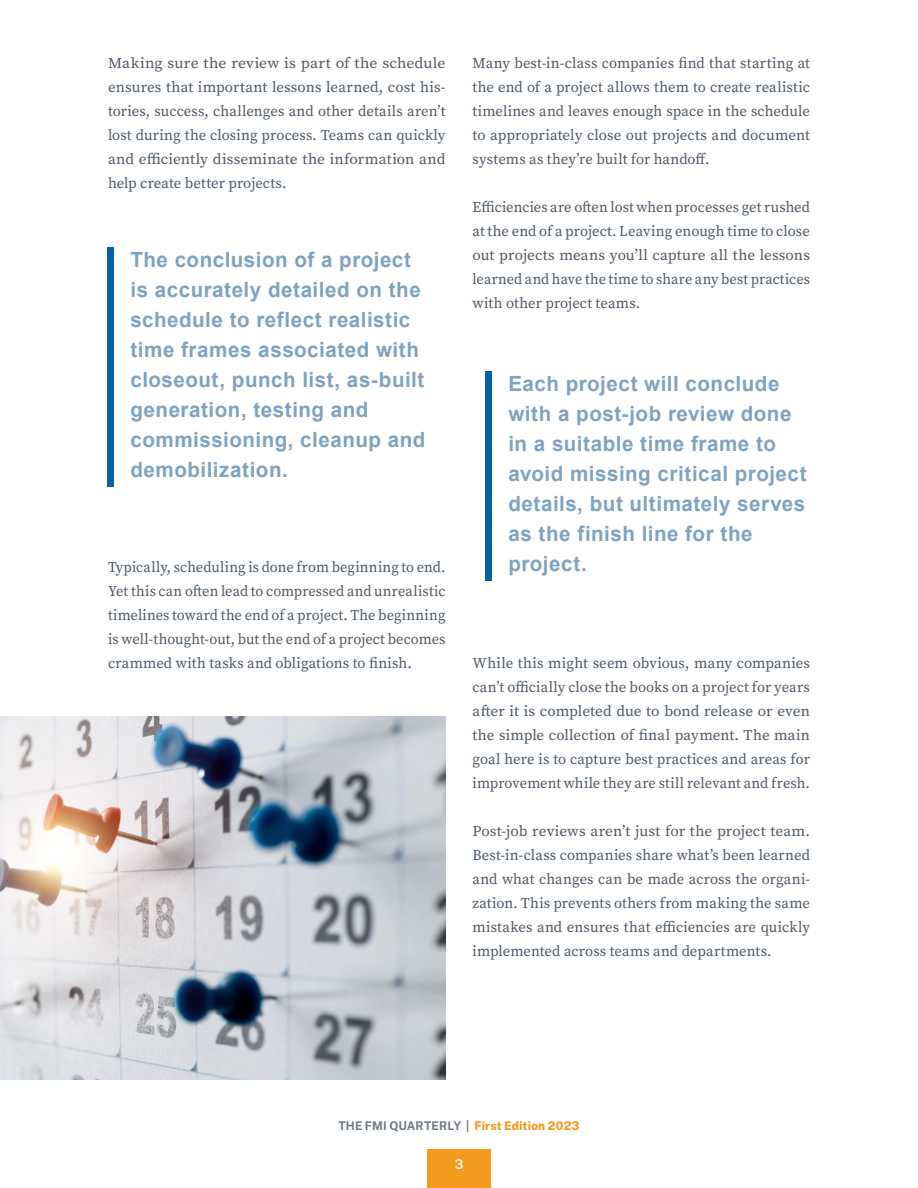
<style>
.page{position:relative;width:918px;height:1188px;background:#fff}
.page>*{position:absolute;margin:0;border:0;box-sizing:border-box;transform-origin:0 0}
.t1{font:700 21px/30px "Arial";letter-spacing:.025em;color:#7fa2c1}
.t2{font:15px/24px "Source Serif Pro";letter-spacing:.005em;color:#4b5966;text-align:justify}
.t3{font:15px/24px "Source Serif Pro";letter-spacing:.005em;color:#4b5966;text-align:justify;scale:1.05 1}
.t4{font:15px/24px "Source Serif Pro";letter-spacing:.005em;color:#4b5966;text-align:justify;scale:.96 1}
.t5{font:600 13.5px "Public Sans";color:#fff}
.t6{font:700 12px "Public Sans";letter-spacing:.015em;color:#6e7984}
.s1{font-weight:800;color:#f49a1e}
</style>
<div class="page">
<div style="left:427px;top:1149px;width:64px;height:39px;background:#f49a1e"></div>
<img style="left:0;top:717px;width:446px;height:363px">
<div style="left:107px;top:248px;width:6px;height:239px;background:#0162a7"></div>
<div style="left:485px;top:371px;width:6px;height:210px;background:#0162a7"></div>
<p class="t3" style="left:108px;top:51px;width:323px">Making sure the review is part of the schedule ensures that important lessons learned, cost his&shy;tories, success, challenges and other details aren’t lost during the closing process. Teams can quickly and efficiently disseminate the information and help create better projects.</p>
<p class="t1" style="left:130px;top:245px;width:296px">The conclusion of a project is accurately detailed on the schedule to reflect realistic time frames associated with closeout, punch list, as-built generation, testing and commissioning, cleanup and demobilization.</p>
<p class="t4" style="left:108px;top:555px;width:353px">Typically, scheduling is done from beginning to end.<br>Yet this can often lead to compressed and unrealistic timelines toward the end of a project. The beginning is well-thought-out, but the end of a project becomes crammed with tasks and obligations to finish.</p>
<p class="t2" style="left:472px;top:51px;width:339px">Many best-in-class companies find that starting at the end of a project allows them to create realistic timelines and leaves enough space in the schedule to appropriately close out projects and document systems as they’re built for handoff.</p>
<p class="t2" style="left:472px;top:195px;width:339px">Efficiencies are often lost when processes get rushed at the end of a project. Leaving enough time to close out projects means you’ll capture all the lessons learned and have the time to share any best practices with other project teams.</p>
<p class="t1" style="left:508px;top:369px;width:300px">Each project will conclude with a post-job review done in a suitable time frame to avoid missing critical project details, but ultimately serves as the finish line for the project.</p>
<p class="t2" style="left:472px;top:651px;width:339px">While this might seem obvious, many companies can’t officially close the books on a project for years after it is completed due to bond release or even the simple collection of final payment. The main goal here is to capture best practices and areas for improvement while they are still relevant and fresh.</p>
<p class="t2" style="left:472px;top:819px;width:339px">Post-job reviews aren’t just for the project team.<br>Best-in-class companies share what’s been learned and what changes can be made across the organi&shy;zation. This prevents others from making the same mistakes and ensures that efficiencies are quickly implemented across teams and departments.</p>
<p class="t6" style="left:338px;top:1117px;width:243px">THE FMI QUARTERLY | <span class="s1">First Edition 2023</span></p>
<p class="t5" style="left:455px;top:1155px;width:10px">3</p>
</div>
